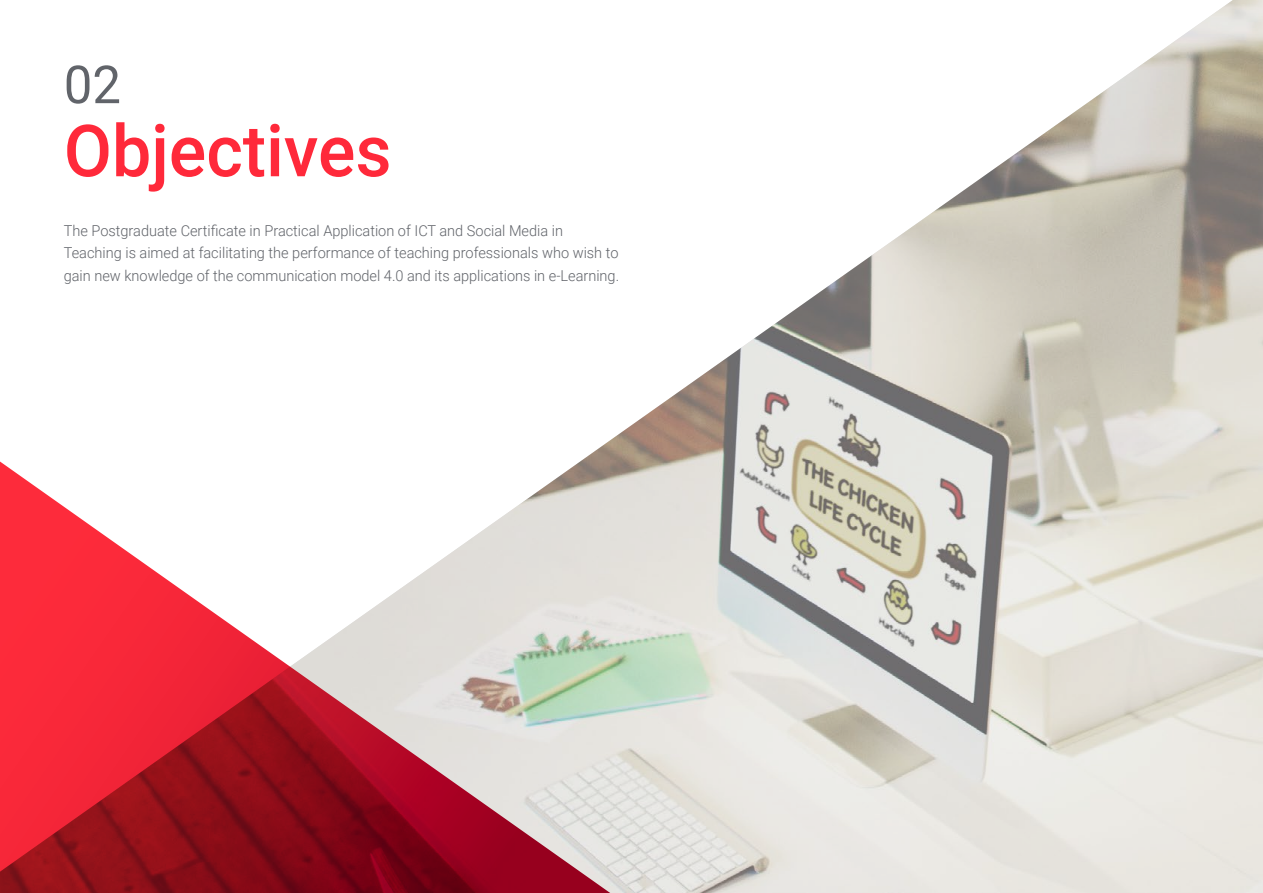
<style>
.page{position:relative;width:1263px;height:893px;background:#fff}
.page>*{position:absolute;margin:0;border:0;box-sizing:border-box;transform-origin:0 0}
.t1{font:500 72px "Roboto";color:#ff293a}
.t2{font:52.5px "Roboto";color:#61646a}
.t3{font:300 15px/22.5px "Roboto";color:#61646a}
</style>
<div class="page">
<img style="left:602px;top:0;width:661px;height:893px">
<svg style="left:0;top:446px;width:640px;height:447px"></svg>
<h2 class="t2" style="left:64px;top:48px;width:59px">02</h2>
<h1 class="t1" style="left:64px;top:100px;width:329px">Objectives</h1>
<p class="t3" style="left:64px;top:218px;width:557px">The Postgraduate Certificate in Practical Application of ICT and Social Media in<br>Teaching is aimed at facilitating the performance of teaching professionals who wish to gain new knowledge of the communication model 4.0 and its applications in e-Learning.</p>
</div>
